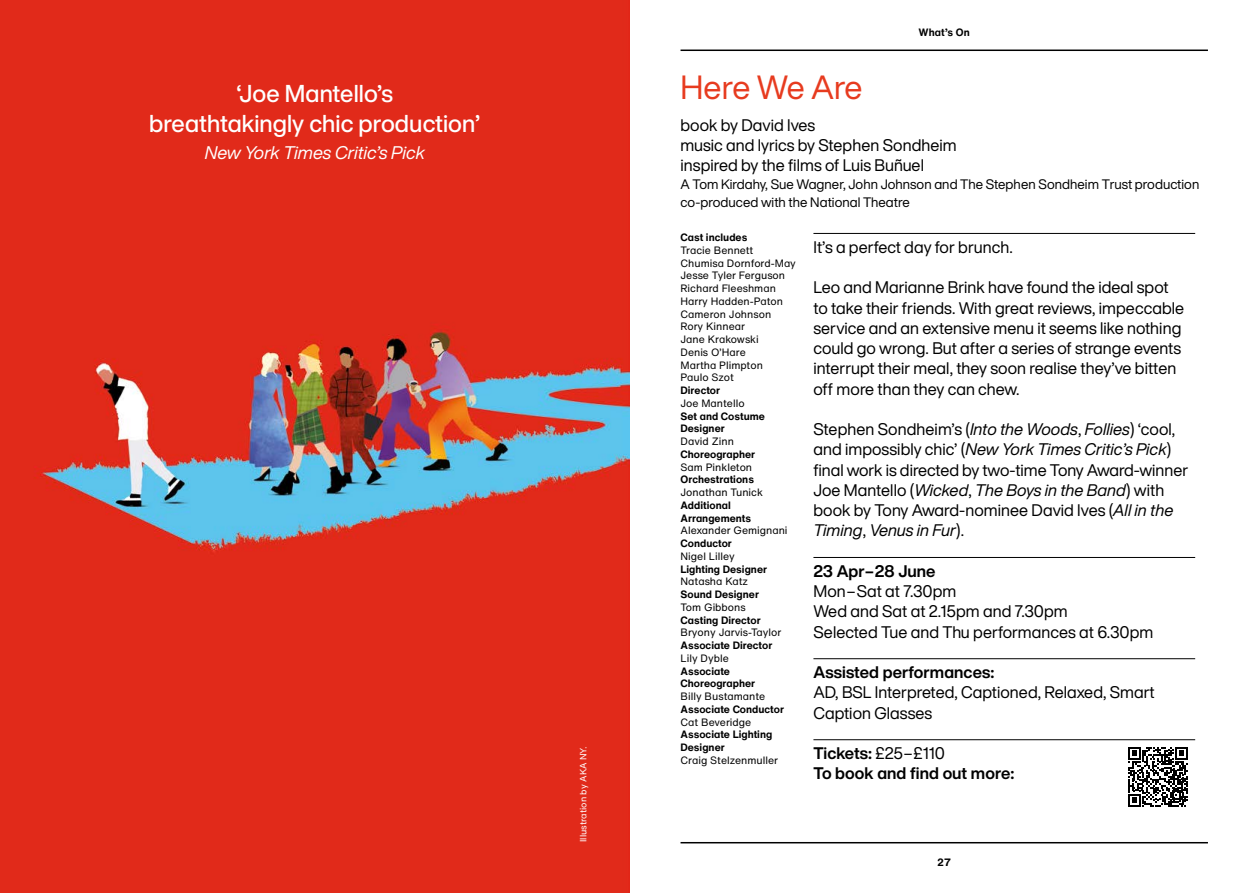
<style>
.page{position:relative;width:1259px;height:893px;background:#fff}
.page>*{position:absolute;margin:0;border:0;box-sizing:border-box;transform-origin:0 0}
.t1{font:33px "Helvetica Now NT Display";color:#e73b1f}
.t2{font:500 24px/30px "Helvetica Now NT Display";letter-spacing:.005em;color:#fff;text-align:center}
.t3{font:italic 18px "Helvetica Now NT Display";letter-spacing:.005em;color:#fff}
.t4{font:16.5px/20.2px "Helvetica Now NT Display";letter-spacing:.005em;color:#000}
.t5{font:700 16.5px/20.2px "Helvetica Now NT Display";letter-spacing:.005em;color:#000}
.t6{font:13.5px/18px "Helvetica Now NT Display";letter-spacing:.005em;color:#000}
.t7{font:10.5px/12.8px "Helvetica Now NT Text";color:#000}
.t8{font:700 10.5px/12.8px "Helvetica Now NT Text";color:#000}
.t9{font:9px "Helvetica Now NT Text";color:#fff}
.s1{font-style:italic}
.s2{font-weight:400}
</style>
<div class="page">
<hr style="left:680px;top:50px;width:528px;height:1px;background:#000">
<hr style="left:680px;top:842px;width:528px;height:1px;background:#000">
<img style="left:0;top:0;width:629px;height:893px">
<hr style="left:813px;top:233px;width:382px;height:1px;background:#000">
<hr style="left:813px;top:557px;width:382px;height:1px;background:#000">
<hr style="left:813px;top:658px;width:382px;height:1px;background:#000">
<hr style="left:813px;top:739px;width:382px;height:1px;background:#000">
<svg style="left:1128px;top:747px;width:60px;height:60px"></svg>
<h2 class="t2" style="left:149px;top:78px;width:332px">‘Joe Mantello’s<br>breathtakingly chic production’</h2>
<p class="t3" style="left:205px;top:140px;width:222px">New York Times Critic’s Pick</p>
<p class="t9" style="left:577px;top:842px;width:97px;rotate:-90deg">Illustration by AKA NY.</p>
<p class="t8" style="left:918px;top:26px;width:53px">What’s On</p>
<h1 class="t1" style="left:680px;top:65px;width:183px">Here We Are</h1>
<p class="t4" style="left:680px;top:114px;width:278px">book by David Ives<br>music and lyrics by Stephen Sondheim inspired by the films of Luis Buñuel</p>
<p class="t6" style="left:680px;top:175px;width:520px">A Tom Kirdahy, Sue Wagner, John Johnson and The Stephen Sondheim Trust production co-produced with the National Theatre</p>
<p class="t8" style="left:680px;top:231px;width:68px">Cast includes</p>
<p class="t7" style="left:680px;top:244px;width:117px">Tracie Bennett<br>Chumisa Dornford-May<br>Jesse Tyler Ferguson<br>Richard Fleeshman<br>Harry Hadden-Paton<br>Cameron Johnson<br>Rory Kinnear<br>Jane Krakowski<br>Denis O’Hare<br>Martha Plimpton<br>Paulo Szot</p>
<p class="t8" style="left:680px;top:384px;width:41px">Director</p>
<p class="t7" style="left:680px;top:397px;width:66px">Joe Mantello</p>
<p class="t8" style="left:680px;top:410px;width:86px">Set and Costume<br>Designer</p>
<p class="t7" style="left:680px;top:435px;width:55px">David Zinn</p>
<p class="t8" style="left:680px;top:448px;width:76px">Choreographer</p>
<p class="t7" style="left:680px;top:460px;width:73px">Sam Pinkleton</p>
<p class="t8" style="left:680px;top:473px;width:75px">Orchestrations</p>
<p class="t7" style="left:680px;top:486px;width:84px">Jonathan Tunick</p>
<p class="t8" style="left:680px;top:499px;width:72px">Additional<br>Arrangements</p>
<p class="t7" style="left:680px;top:524px;width:109px">Alexander Gemignani</p>
<p class="t8" style="left:680px;top:537px;width:53px">Conductor</p>
<p class="t7" style="left:680px;top:550px;width:56px">Nigel Lilley</p>
<p class="t8" style="left:680px;top:563px;width:88px">Lighting Designer</p>
<p class="t7" style="left:680px;top:575px;width:69px">Natasha Katz</p>
<p class="t8" style="left:680px;top:588px;width:80px">Sound Designer</p>
<p class="t7" style="left:680px;top:601px;width:67px">Tom Gibbons</p>
<p class="t8" style="left:680px;top:613px;width:82px">Casting Director</p>
<p class="t7" style="left:680px;top:626px;width:102px">Bryony Jarvis-Taylor</p>
<p class="t8" style="left:680px;top:639px;width:93px">Associate Director</p>
<p class="t7" style="left:680px;top:652px;width:50px">Lily Dyble</p>
<p class="t8" style="left:680px;top:664px;width:76px">Associate<br>Choreographer</p>
<p class="t7" style="left:680px;top:690px;width:86px">Billy Bustamante</p>
<p class="t8" style="left:680px;top:703px;width:105px">Associate Conductor</p>
<p class="t7" style="left:680px;top:715px;width:72px">Cat Beveridge</p>
<p class="t8" style="left:680px;top:728px;width:93px">Associate Lighting<br>Designer</p>
<p class="t7" style="left:680px;top:754px;width:99px">Craig Stelzenmuller</p>
<p class="t4" style="left:813px;top:237px;width:201px">It’s a perfect day for brunch.</p>
<p class="t4" style="left:813px;top:277px;width:372px">Leo and Marianne Brink have found the ideal spot to take their friends. With great reviews, impeccable service and an extensive menu it seems like nothing could go wrong. But after a series of strange events interrupt their meal, they soon realise they’ve bitten off more than they can chew.</p>
<p class="t4" style="left:813px;top:419px;width:376px">Stephen Sondheim’s (<span class="s1">Into the Woods</span>, <span class="s1">Follies</span>) ‘cool, and impossibly chic’ (<span class="s1">New York Times Critic’s Pick</span>) final work is directed by two-time Tony Award-winner Joe Mantello (<span class="s1">Wicked</span>, <span class="s1">The Boys in the Band</span>) with book by Tony Award-nominee David Ives (<span class="s1">All in the Timing</span>, <span class="s1">Venus in Fur</span>).</p>
<p class="t5" style="left:813px;top:561px;width:124px">23 Apr–28 June</p>
<p class="t4" style="left:813px;top:581px;width:341px">Mon–Sat at 7.30pm<br>Wed and Sat at 2.15pm and 7.30pm<br>Selected Tue and Thu performances at 6.30pm</p>
<p class="t5" style="left:813px;top:662px;width:183px">Assisted performances:</p>
<p class="t4" style="left:813px;top:682px;width:343px">AD, BSL Interpreted, Captioned, Relaxed, Smart<br>Caption Glasses</p>
<p class="t5" style="left:813px;top:743px;width:202px">Tickets: <span class="s2">£25–£110<br></span>To book and find out more:</p>
<p class="t8" style="left:937px;top:856px;width:15px">27</p>
</div>
